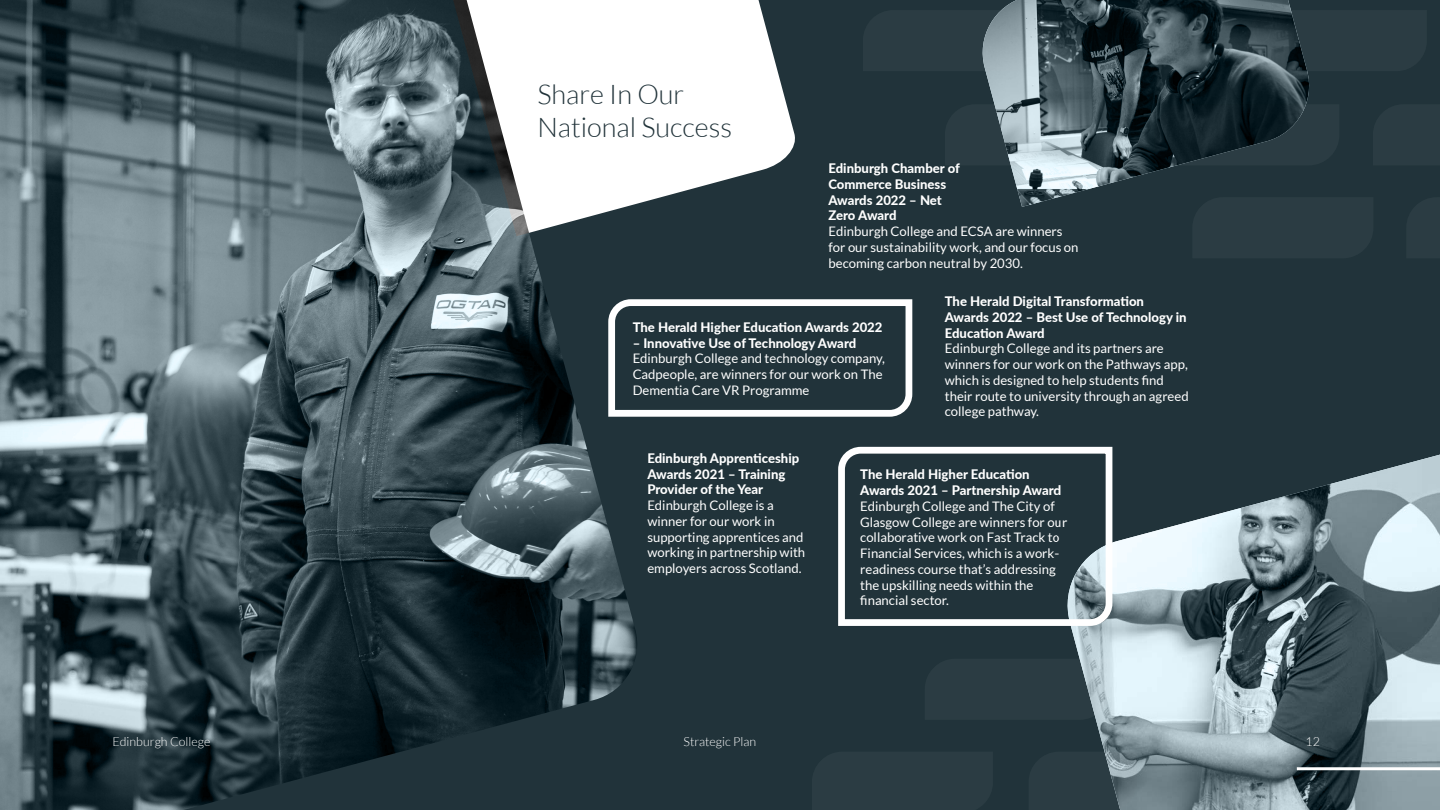
<style>
.page{position:relative;width:1440px;height:810px;background:#21333a}
.page>*{position:absolute;margin:0;border:0;box-sizing:border-box;transform-origin:0 0}
.t1{font:300 27.15px/32.5px "Lato";color:#21333a}
.t2{font:13.12px/15.8px "Lato";color:#fff}
.t3{font:800 13.12px/15.8px "Lato";color:#fff}
.t4{font:300 12.45px "Lato";color:#fff}
</style>
<div class="page">
<svg style="left:643px;top:0;width:152px;height:202px;fill:#fff"></svg>
<img style="left:0;top:0;width:643px;height:810px">
<img style="left:1071px;top:454px;width:369px;height:356px">
<img style="left:982px;top:0;width:328px;height:207px">
<svg style="left:838px;top:446px;width:278px;height:183px"></svg>
<svg style="left:605px;top:296px;width:308px;height:124px"></svg>
<hr style="left:1297px;top:767px;width:143px;height:3px;background:#fff">
<h1 class="t1" style="left:537px;top:78px;width:196px">Share In Our<br>National Success</h1>
<p class="t3" style="left:828px;top:160px;width:133px">Edinburgh Chamber of<br>Commerce Business<br>Awards 2022 – Net<br>Zero Award</p>
<p class="t2" style="left:828px;top:223px;width:252px">Edinburgh College and ECSA are winners for our sustainability work, and our focus on becoming carbon neutral by 2030.</p>
<p class="t3" style="left:633px;top:319px;width:251px">The Herald Higher Education Awards 2022</p>
<p class="t3" style="left:633px;top:334px;width:225px">– Innovative Use of Technology Award</p>
<p class="t2" style="left:633px;top:351px;width:254px">Edinburgh College and technology company,<br>Cadpeople, are winners for our work on The<br>Dementia Care VR Programme</p>
<p class="t3" style="left:945px;top:293px;width:243px">The Herald Digital Transformation<br>Awards 2022 – Best Use of Technology in<br>Education Award</p>
<p class="t2" style="left:945px;top:341px;width:245px">Edinburgh College and its partners are winners for our work on the Pathways app, which is designed to help students find their route to university through an agreed college pathway.</p>
<p class="t3" style="left:647px;top:450px;width:153px">Edinburgh Apprenticeship<br>Awards 2021 – Training<br>Provider of the Year</p>
<p class="t2" style="left:647px;top:498px;width:159px">Edinburgh College is a winner for our work in supporting apprentices and working in partnership with employers across Scotland.</p>
<p class="t3" style="left:860px;top:466px;width:202px">The Herald Higher Education<br>Awards 2021 – Partnership Award</p>
<p class="t2" style="left:860px;top:498px;width:209px">Edinburgh College and The City of<br>Glasgow College are winners for our collaborative work on Fast Track to<br>Financial Services, which is a work&shy;readiness course that’s addressing the upskilling needs within the financial sector.</p>
<p class="t4" style="left:113px;top:735px;width:99px">Edinburgh College</p>
<p class="t4" style="left:684px;top:735px;width:74px">Strategic Plan</p>
<p class="t4" style="left:1306px;top:735px;width:16px">12</p>
</div>
